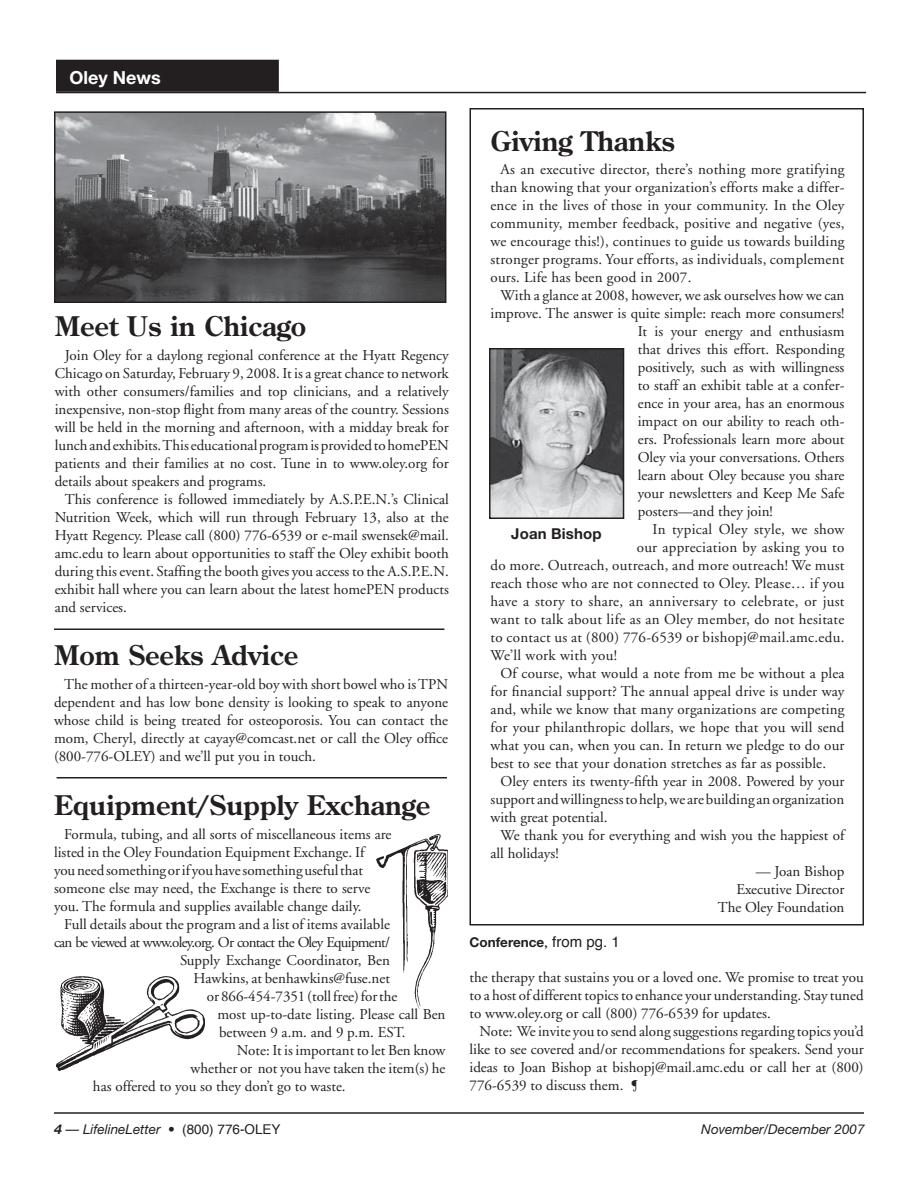
<style>
.page{position:relative;width:918px;height:1188px;background:#fff}
.page>*{position:absolute;margin:0;border:0;box-sizing:border-box;transform-origin:0 0}
.t1{font:700 27px "Century Old Style";color:#231f20}
.t2{font:700 18px "Helvetica Neue";color:#fff}
.t3{font:15px/18px "Adobe Garamond";color:#231f20;text-align:justify}
.t4{font:15px "Adobe Garamond";letter-spacing:.02em;color:#231f20}
.t5{font:15px "Adobe Garamond";letter-spacing:-.05em;color:#231f20}
.t6{font:700 15px "Helvetica Neue";letter-spacing:.01em;color:#231f20}
.t7{font:italic 13.5px "Helvetica Neue";color:#231f20}
.t8{font:700 13.5px "Helvetica Neue";color:#231f20}
.s1{font-family:"Century Old Style";font-weight:400;font-size:15px}
.s2{font-family:"Helvetica";font-weight:400;font-size:15px}
.s3{font-weight:700}
.s4{font-family:"Helvetica";font-style:normal}
</style>
<div class="page">
<hr style="left:56px;top:92px;width:810px;height:1px;background:#231f20">
<div style="left:57px;top:60px;width:221px;height:31px;background:#231f20"></div>
<div style="left:56px;top:60px;width:223px;height:32px;border:2px solid #231f20"></div>
<hr style="left:54px;top:1112px;width:810px;height:2px;background:#231f20">
<img style="left:57px;top:114px;width:386px;height:186px">
<div style="left:54px;top:111px;width:392px;height:192px;border:2px solid #231f20"></div>
<img style="left:377px;top:834px;width:71px;height:175px">
<img style="left:57px;top:977px;width:147px;height:94px">
<hr style="left:57px;top:777px;width:390px;height:1px;background:#231f20">
<img style="left:492px;top:351px;width:129px;height:165px">
<div style="left:489px;top:348px;width:135px;height:171px;border:2px solid #231f20"></div>
<div style="left:470px;top:108px;width:394px;height:818px;border:2px solid #231f20"></div>
<hr style="left:54px;top:628px;width:390px;height:2px;background:#231f20">
<p class="t2" style="left:70px;top:71px;width:93px">Oley News</p>
<h1 class="t1" style="left:55px;top:316px;width:253px">Meet Us in Chicago</h1>
<p class="t3" style="left:55px;top:347px;width:396px;text-indent:10px">Join Oley for a daylong regional conference at the Hyatt Regency Chicago on Saturday, February 9, 2008. It is a great chance to network with other consumers/families and top clinicians, and a relatively inexpensive, non-stop flight from many areas of the country. Sessions will be held in the morning and afternoon, with a midday break for lunch and exhibits. This educational program is provided to homePEN patients and their families at no cost. Tune in to www.oley.org for details about speakers and programs.</p>
<p class="t3" style="left:55px;top:491px;width:396px;text-indent:10px">This conference is followed immediately by A.S.P.E.N.’s Clinical Nutrition Week, which will run through February 13, also at the Hyatt Regency. Please call (800) 776-6539 or e-mail swensek@mail. amc.edu to learn about opportunities to staff the Oley exhibit booth during this event. Staffing the booth gives you access to the A.S.P.E.N. exhibit hall where you can learn about the latest homePEN products and services.</p>
<h1 class="t1" style="left:54px;top:645px;width:246px">Mom Seeks Advice</h1>
<p class="t3" style="left:54px;top:676px;width:396px;text-indent:10px">The mother of a thirteen-year-old boy with short bowel who is TPN dependent and has low bone density is looking to speak to anyone whose child is being treated for osteoporosis. You can contact the mom, Cheryl, directly at cayay@comcast.net or call the Oley office (800-776-OLEY) and we’ll put you in touch.</p>
<h1 class="t1" style="left:54px;top:795px;width:378px">Equipment/Supply Exchange</h1>
<p class="t3" style="left:54px;top:826px;width:339px;text-align:left;text-indent:10px">Formula, tubing, and all sorts of miscellaneous items are listed in the Oley Foundation Equipment Exchange. If<br>you need something or if you have something useful that someone else may need, the Exchange is there to serve you. The formula and supplies available change daily.</p>
<p class="t3" style="left:64px;top:916px;width:327px">Full details about the program and a list of items available</p>
<p class="t5" style="left:54px;top:936px;width:338px">can be viewed at www.oley.org. Or contact the Oley Equipment/</p>
<p class="t3" style="left:180px;top:952px;width:212px">Supply Exchange Coordinator, Ben</p>
<p class="t3" style="left:194px;top:970px;width:198px">Hawkins, at benhawkins@fuse.net</p>
<p class="t3" style="left:207px;top:988px;width:192px">or 866-454-7351 (toll free) for the</p>
<p class="t3" style="left:217px;top:1006px;width:230px">most up-to-date listing. Please call Ben</p>
<p class="t3" style="left:219px;top:1024px;width:188px">between 9 a.m. and 9 p.m. EST.</p>
<p class="t3" style="left:237px;top:1042px;width:210px">Note: It is important to let Ben know</p>
<p class="t3" style="left:190px;top:1060px;width:257px">whether or not you have taken the item(s) he</p>
<p class="t3" style="left:93px;top:1078px;width:254px">has offered to you so they don’t go to waste.</p>
<h1 class="t1" style="left:490px;top:130px;width:186px">Giving Thanks</h1>
<p class="t3" style="left:490px;top:162px;width:356px;text-indent:10px">As an executive director, there’s nothing more gratifying than knowing that your organization’s efforts make a differ&shy;ence in the lives of those in your community. In the Oley community, member feedback, positive and negative (yes, we encourage this!), continues to guide us towards building stronger programs. Your efforts, as individuals, complement ours. Life has been good in 2007.</p>
<p class="t3" style="left:501px;top:288px;width:345px">With a glance at 2008, however, we ask ourselves how we can</p>
<p class="t3" style="left:490px;top:306px;width:355px">improve. The answer is quite simple: reach more consumers!</p>
<p class="t3" style="left:638px;top:324px;width:208px">It is your energy and enthusiasm</p>
<p class="t3" style="left:638px;top:342px;width:208px">that drives this effort. Responding</p>
<p class="t3" style="left:638px;top:360px;width:208px">positively, such as with willingness</p>
<p class="t3" style="left:638px;top:378px;width:208px">to staff an exhibit table at a confer-</p>
<p class="t3" style="left:638px;top:396px;width:208px">ence in your area, has an enormous</p>
<p class="t3" style="left:638px;top:414px;width:208px">impact on our ability to reach oth-</p>
<p class="t3" style="left:638px;top:432px;width:208px">ers. Professionals learn more about</p>
<p class="t3" style="left:638px;top:450px;width:208px">Oley via your conversations. Others</p>
<p class="t3" style="left:638px;top:468px;width:208px">learn about Oley because you share</p>
<p class="t3" style="left:638px;top:486px;width:208px">your newsletters and Keep Me Safe</p>
<p class="t3" style="left:638px;top:504px;width:137px">posters—and they join!</p>
<p class="t4" style="left:652px;top:523px;width:194px">In typical Oley style, we show</p>
<p class="t4" style="left:637px;top:541px;width:209px">our appreciation by asking you to</p>
<p class="t4" style="left:490px;top:559px;width:356px">do more. Outreach, outreach, and more outreach! We must</p>
<p class="t4" style="left:490px;top:577px;width:356px">reach those who are not connected to Oley. Please… if you</p>
<p class="t4" style="left:490px;top:595px;width:356px">have a story to share, an anniversary to celebrate, or just</p>
<p class="t4" style="left:490px;top:613px;width:356px">want to talk about life as an Oley member, do not hesitate</p>
<p class="t4" style="left:490px;top:631px;width:356px">to contact us at (800) 776-6539 or bishopj@mail.amc.edu.</p>
<p class="t4" style="left:490px;top:649px;width:128px">We’ll work with you!</p>
<p class="t3" style="left:501px;top:666px;width:345px">Of course, what would a note from me be without a plea</p>
<p class="t3" style="left:490px;top:684px;width:356px">for financial support? The annual appeal drive is under way</p>
<p class="t3" style="left:490px;top:702px;width:356px">and, while we know that many organizations are competing</p>
<p class="t3" style="left:490px;top:720px;width:356px">for your philanthropic dollars, we hope that you will send</p>
<p class="t3" style="left:490px;top:738px;width:356px">what you can, when you can. In return we pledge to do our</p>
<p class="t3" style="left:490px;top:756px;width:337px">best to see that your donation stretches as far as possible.</p>
<p class="t3" style="left:501px;top:774px;width:345px">Oley enters its twenty-fifth year in 2008. Powered by your</p>
<p class="t3" style="left:490px;top:792px;width:355px">support and willingness to help, we are building an organization</p>
<p class="t3" style="left:490px;top:810px;width:119px">with great potential.</p>
<p class="t3" style="left:501px;top:828px;width:345px">We thank you for everything and wish you the happiest of</p>
<p class="t3" style="left:490px;top:846px;width:70px">all holidays!</p>
<p class="t3" style="left:718px;top:864px;width:128px;text-align:right">— Joan Bishop<br>Executive Director<br>The Oley Foundation</p>
<p class="t6" style="left:511px;top:528px;width:92px">Joan Bishop</p>
<p class="t8" style="left:470px;top:937px;width:152px">Conference<span class="s1">,</span> <span class="s2">from pg. 1</span></p>
<p class="t3" style="left:470px;top:970px;width:396px">the therapy that sustains you or a loved one. We promise to treat you to a host of different topics to enhance your understanding. Stay tuned to www.oley.org or call (800) 776-6539 for updates.</p>
<p class="t3" style="left:470px;top:1024px;width:396px;text-indent:10px">Note: We invite you to send along suggestions regarding topics you’d like to see covered and/or recommendations for speakers. Send your ideas to Joan Bishop at bishopj@mail.amc.edu or call her at (800)<br>776-6539 to discuss them. ¶</p>
<p class="t7" style="left:55px;top:1125px;width:228px"><span class="s3">4</span> — LifelineLetter • <span class="s4">(800) 776-OLEY</span></p>
<p class="t7" style="left:701px;top:1125px;width:165px">November/December 2007</p>
</div>
